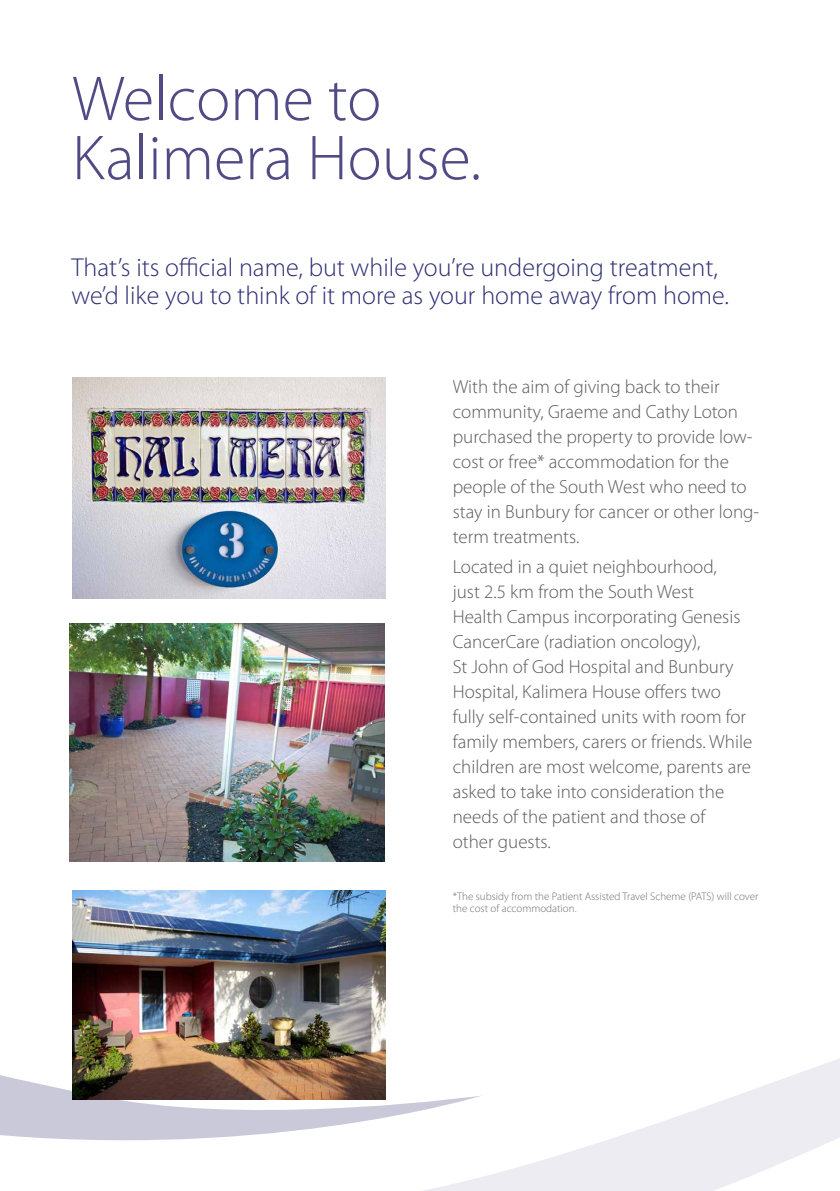
<style>
.page{position:relative;width:840px;height:1191px;background:#fff}
.page>*{position:absolute;margin:0;border:0;box-sizing:border-box;transform-origin:0 0}
.t1{font:300 64px/59.2px "Myriad Pro";color:#504b85}
.t2{font:300 26px/28px "Myriad Pro";color:#2d2e74}
.t3{font:300 19px/25px "Myriad Pro";color:#58595b}
.t4{font:300 11px/12px "Myriad Pro";color:#6d6e71}
</style>
<div class="page">
<svg style="left:482px;top:1059px;width:357px;height:132px"></svg>
<svg style="left:0;top:1075px;width:482px;height:116px"></svg>
<img style="left:72px;top:377px;width:314px;height:221px">
<img style="left:70px;top:623px;width:314px;height:238px">
<img style="left:72px;top:890px;width:314px;height:209px">
<h1 class="t1" style="left:72px;top:68px;width:410px">Welcome to<br>Kalimera House.</h1>
<h2 class="t2" style="left:71px;top:253px;width:658px">That’s its official name, but while you’re undergoing treatment, we’d like you to think of it more as your home away from home.</h2>
<p class="t3" style="left:452px;top:373px;width:308px">With the aim of giving back to their community, Graeme and Cathy Loton purchased the property to provide low&shy;cost or free* accommodation for the people of the South West who need to stay in Bunbury for cancer or other long&shy;term treatments.</p>
<p class="t3" style="left:452px;top:554px;width:301px">Located in a quiet neighbourhood,<br>just 2.5 km from the South West<br>Health Campus incorporating Genesis CancerCare (radiation oncology),<br>St John of God Hospital and Bunbury Hospital, Kalimera House offers two fully self-contained units with room for family members, carers or friends. While children are most welcome, parents are asked to take into consideration the needs of the patient and those of<br>other guests.</p>
<p class="t4" style="left:452px;top:890px;width:307px">*The subsidy from the Patient Assisted Travel Scheme (PATS) will cover the cost of accommodation.</p>
</div>
